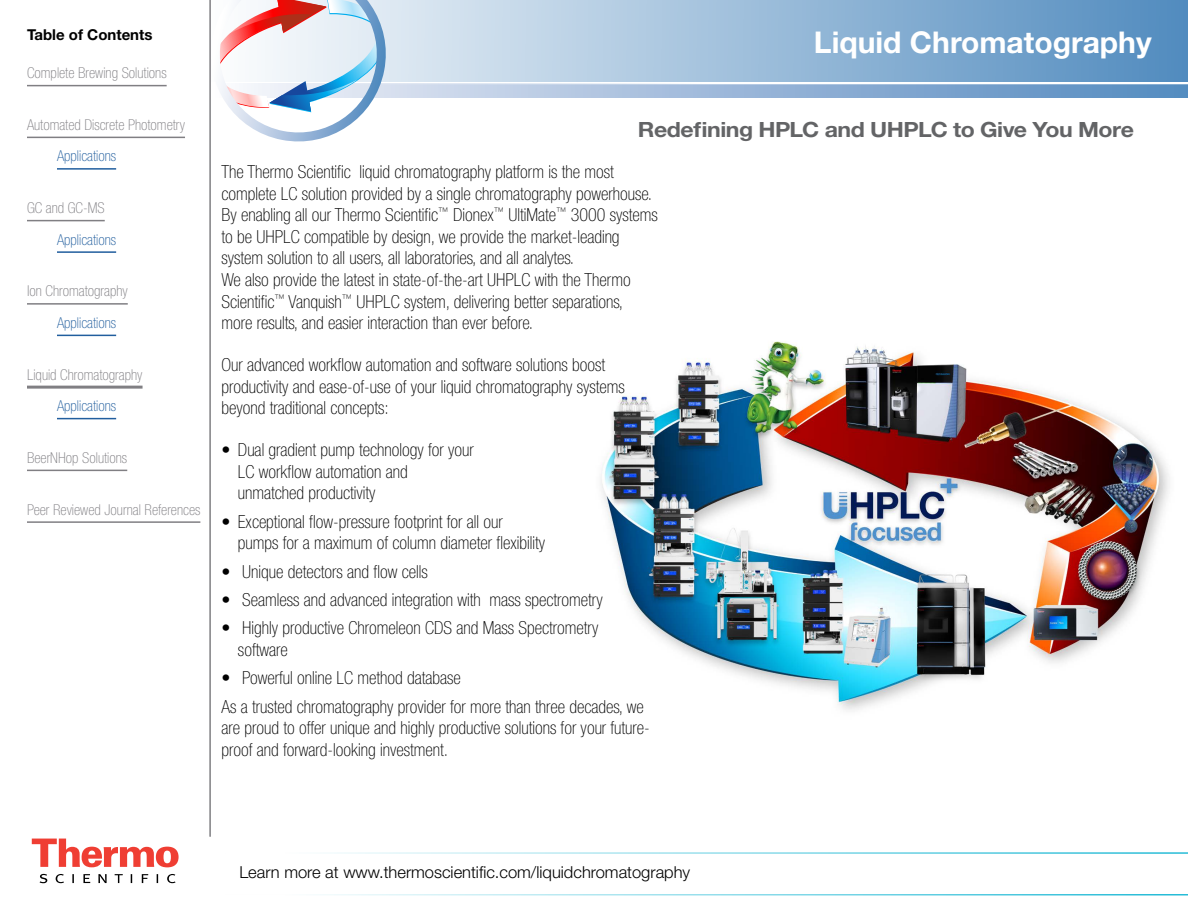
<style>
.page{position:relative;width:1188px;height:918px;background:#fff}
.page>*{position:absolute;margin:0;border:0;box-sizing:border-box;transform-origin:0 0}
.t1{font:700 30px "Helvetica Neue LT Std";color:#fff}
.t2{font:700 21px "Helvetica Neue LT Std";letter-spacing:-.02em;color:#636466;scale:1.1 1}
.t3{font:100 condensed 18px/21.6px "Helvetica Neue LT Std";color:#000}
.t4{font:300 16.5px "Helvetica Neue LT Std";color:#000}
.t5{font:100 condensed 15px "Helvetica Neue LT Std";color:#807f83}
.t6{font:100 condensed 15px "Helvetica Neue LT Std";color:#215e9e}
.t7{font:700 15px "Helvetica Neue LT Std";color:#000}
</style>
<div class="page">
<svg style="left:32px;top:839px;width:147px;height:28px"></svg>
<svg style="left:40px;top:874px;width:136px;height:9px"></svg>
<hr style="left:27px;top:85px;width:140px;height:1px;background:#807f83">
<hr style="left:27px;top:137px;width:158px;height:1px;background:#807f83">
<hr style="left:57px;top:168px;width:59px;height:2px;background:#215e9e">
<hr style="left:27px;top:220px;width:78px;height:1px;background:#807f83">
<hr style="left:57px;top:251px;width:59px;height:2px;background:#215e9e">
<hr style="left:27px;top:303px;width:101px;height:2px;background:#807f83">
<hr style="left:57px;top:335px;width:59px;height:1px;background:#215e9e">
<hr style="left:27px;top:386px;width:116px;height:3px;background:#807f83">
<hr style="left:57px;top:418px;width:59px;height:1px;background:#215e9e">
<hr style="left:27px;top:470px;width:100px;height:1px;background:#807f83">
<hr style="left:27px;top:521px;width:173px;height:2px;background:#807f83">
<img style="left:601px;top:341px;width:568px;height:369px">
<svg style="left:399px;top:84px;width:789px;height:14px;background:#94b3d6"></svg>
<svg style="left:399px;top:0;width:789px;height:82px;background:#96b9d8"></svg>
<svg style="left:220px;top:0;width:179px;height:142px"></svg>
<hr style="left:209px;top:0;width:2px;height:836px;background:#807f83">
<svg style="left:320px;top:852px;width:868px;height:44px"></svg>
<p class="t7" style="left:27px;top:25px;width:127px">Table of Contents</p>
<p class="t5" style="left:27px;top:64px;width:141px">Complete Brewing Solutions</p>
<p class="t5" style="left:27px;top:116px;width:160px">Automated Discrete Photometry</p>
<p class="t6" style="left:57px;top:148px;width:61px">Applications</p>
<p class="t5" style="left:27px;top:199px;width:79px">GC and GC-MS</p>
<p class="t6" style="left:57px;top:231px;width:61px">Applications</p>
<p class="t5" style="left:27px;top:283px;width:102px">Ion Chromatography</p>
<p class="t6" style="left:57px;top:314px;width:61px">Applications</p>
<p class="t5" style="left:27px;top:366px;width:117px">Liquid Chromatography</p>
<p class="t6" style="left:57px;top:397px;width:61px">Applications</p>
<p class="t5" style="left:27px;top:449px;width:102px">BeerNHop Solutions</p>
<p class="t5" style="left:27px;top:501px;width:175px">Peer Reviewed Journal References</p>
<h1 class="t1" style="left:814px;top:24px;width:339px">Liquid Chromatography</h1>
<p class="t2" style="left:638px;top:117px;width:452px">Redefining HPLC and UHPLC to Give You More</p>
<p class="t3" style="left:221px;top:161px;width:438px">The Thermo Scientific liquid chromatography platform is the most complete LC solution provided by a single chromatography powerhouse.<br>By enabling all our Thermo Scientific<sup>™</sup> Dionex<sup>™</sup> UltiMate<sup>™</sup> 3000 systems to be UHPLC compatible by design, we provide the market-leading system solution to all users, all laboratories, and all analytes.<br>We also provide the latest in state-of-the-art UHPLC with the Thermo Scientific<sup>™</sup> Vanquish<sup>™</sup> UHPLC system, delivering better separations, more results, and easier interaction than ever before.</p>
<p class="t3" style="left:221px;top:354px;width:405px">Our advanced workflow automation and software solutions boost productivity and ease-of-use of your liquid chromatography systems beyond traditional concepts:</p>
<p class="t3" style="left:238px;top:439px;width:237px;text-indent:-17px">• Dual gradient pump technology for your<br>LC workflow automation and unmatched productivity</p>
<p class="t3" style="left:238px;top:510px;width:309px;text-indent:-17px">• Exceptional flow-pressure footprint for all our pumps for a maximum of column diameter flexibility</p>
<p class="t3" style="left:221px;top:560px;width:208px">• Unique detectors and flow cells</p>
<p class="t3" style="left:221px;top:589px;width:383px">• Seamless and advanced integration with mass spectrometry</p>
<p class="t3" style="left:238px;top:617px;width:362px;text-indent:-17px">• Highly productive Chromeleon CDS and Mass Spectrometry software</p>
<p class="t3" style="left:221px;top:664px;width:424px;line-height:28.3px">• Powerful online LC method database<br>As a trusted chromatography provider for more than three decades, we</p>
<p class="t3" style="left:221px;top:717px;width:430px">are proud to offer unique and highly productive solutions for your future&shy;proof and forward-looking investment.</p>
<p class="t4" style="left:239px;top:862px;width:452px">Learn more at www.thermoscientific.com/liquidchromatography</p>
</div>
